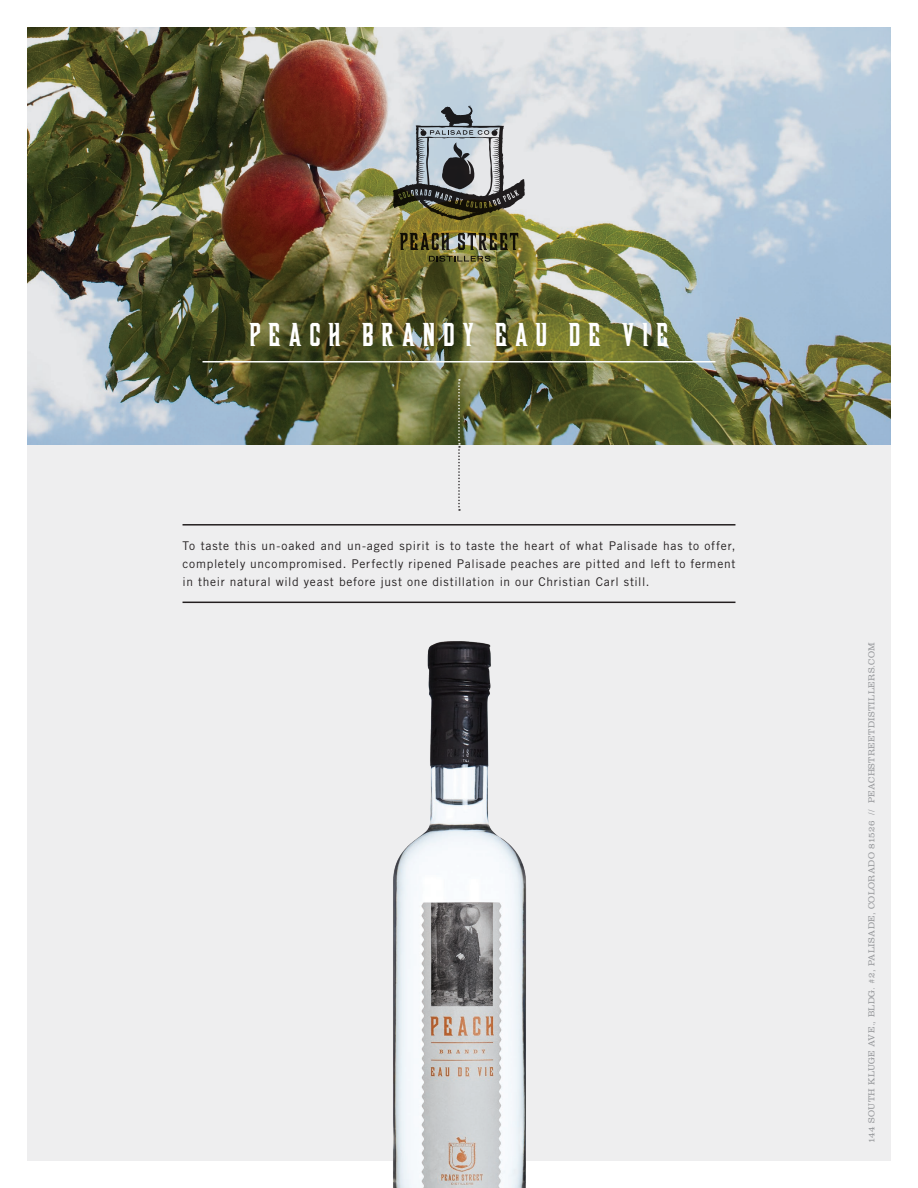
<style>
.page{position:relative;width:918px;height:1188px;background:#fff}
.page>*{position:absolute;margin:0;border:0;box-sizing:border-box;transform-origin:0 0}
.t1{font:33px "Cg Wood Block";letter-spacing:.24em;color:#fff}
.t2{font:12px/18px "Trade Gothic";letter-spacing:.055em;color:#231f20;text-align:justify}
.t3{font:300 9px "Clarendon";letter-spacing:.05em;color:#939598}
</style>
<div class="page">
<img style="left:27px;top:27px;width:864px;height:419px">
<div style="left:27px;top:446px;width:864px;height:715px;background:#eeeeef"></div>
<svg style="left:429px;top:256px;width:62px;height:6px"></svg>
<svg style="left:400px;top:233px;width:50px;height:17px"></svg>
<svg style="left:458px;top:233px;width:60px;height:17px"></svg>
<svg style="left:392px;top:105px;width:133px;height:115px;background:#959996"></svg>
<img style="left:393px;top:641px;width:134px;height:547px">
<hr style="left:202px;top:361px;width:514px;height:2px;background:#fff">
<hr style="left:183px;top:524px;width:552px;height:2px;background:#231f20">
<hr style="left:183px;top:602px;width:552px;height:1px;background:#231f20">
<svg style="left:458px;top:379px;width:2px;height:132px"></svg>
<h1 class="t1" style="left:249px;top:318px;width:421px">PEACH BRANDY EAU DE VIE</h1>
<p class="t2" style="left:183px;top:536px;width:554px">To taste this un-oaked and un-aged spirit is to taste the heart of what Palisade has to offer, completely uncompromised. Perfectly ripened Palisade peaches are pitted and left to ferment in their natural wild yeast before just one distillation in our Christian Carl still.</p>
<p class="t3" style="left:866px;top:1143px;width:502px;rotate:-90deg">144 SOUTH KLUGE AVE., BLDG. #2, PALISADE, COLORADO 81526 // PEACHSTREETDISTILLERS.COM</p>
</div>
